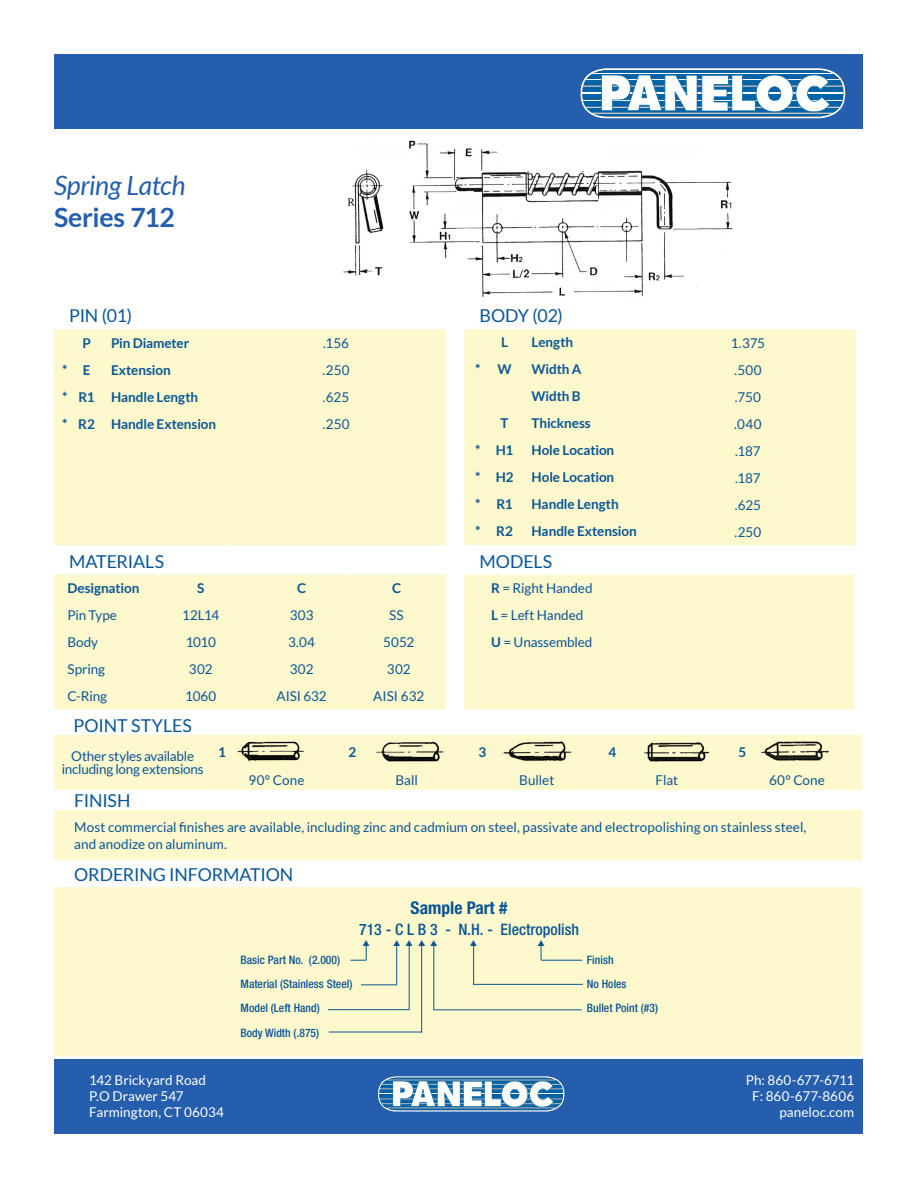
<style>
.page{position:relative;width:918px;height:1188px;background:#fff}
.page>*{position:absolute;margin:0;border:0;box-sizing:border-box;transform-origin:0 0}
.t1{font:italic 26.55px "Lato";letter-spacing:-.01em;color:#245eac}
.t2{font:700 26.55px "Lato";letter-spacing:-.015em;color:#245eac}
.t3{font:17.85px "Lato";letter-spacing:-.005em;color:#095596}
.t4{font:700 condensed 17.55px "Helvetica Neue LT Std";color:#095596}
.t5{font:500 condensed 15.75px "Helvetica Neue LT Std";color:#095596}
.t6{font:13.5px/27px "Lato";color:#095596}
.t7{font:700 13.5px "Lato";letter-spacing:-.005em;color:#095596}
.t8{font:13.5px/16.2px "Lato";letter-spacing:.005em;color:#fff}
.t9{font:500 condensed 11.7px "Helvetica Neue LT Std";color:#095596}
.s1{font-weight:700}
</style>
<div class="page">
<div style="left:54px;top:55px;width:808px;height:74px;background:#245eac"></div>
<div style="left:54px;top:1060px;width:808px;height:74px;background:#245eac"></div>
<svg style="left:580px;top:68px;width:266px;height:50px"></svg>
<svg style="left:378px;top:1076px;width:187px;height:36px"></svg>
<div style="left:464px;top:329px;width:176px;height:216px;background:#fef8cd"></div>
<div style="left:640px;top:329px;width:216px;height:216px;background:#fef8cd"></div>
<div style="left:464px;top:574px;width:390px;height:135px;background:#fef8cd"></div>
<div style="left:54px;top:329px;width:173px;height:216px;background:#fef8cd"></div>
<div style="left:227px;top:329px;width:219px;height:216px;background:#fef8cd"></div>
<div style="left:54px;top:574px;width:392px;height:135px;background:#fef8cd"></div>
<img style="left:343px;top:140px;width:390px;height:157px">
<svg style="left:54px;top:810px;width:808px;height:246px;fill:#fef8cd"></svg>
<hr style="left:329px;top:1032px;width:93px;height:1px;background:#095596">
<hr style="left:361px;top:984px;width:35px;height:1px;background:#095596">
<hr style="left:396px;top:946px;width:1px;height:39px;background:#095596">
<hr style="left:409px;top:946px;width:1px;height:64px;background:#095596">
<hr style="left:328px;top:1009px;width:81px;height:1px;background:#095596">
<hr style="left:421px;top:946px;width:1px;height:87px;background:#095596">
<hr style="left:473px;top:946px;width:1px;height:39px;background:#095596">
<hr style="left:433px;top:946px;width:1px;height:64px;background:#095596">
<hr style="left:541px;top:960px;width:41px;height:1px;background:#095596">
<hr style="left:473px;top:984px;width:110px;height:1px;background:#095596">
<hr style="left:433px;top:1009px;width:149px;height:1px;background:#095596">
<div style="left:54px;top:735px;width:158px;height:55px;background:#fef8cd"></div>
<div style="left:212px;top:735px;width:650px;height:55px;background:#fef8cd"></div>
<img style="left:237px;top:740px;width:68px;height:22px">
<img style="left:373px;top:740px;width:76px;height:24px">
<img style="left:502px;top:740px;width:69px;height:24px">
<img style="left:643px;top:740px;width:68px;height:24px">
<img style="left:761px;top:740px;width:70px;height:23px">
<svg style="left:350px;top:940px;width:20px;height:21px"></svg>
<svg style="left:393px;top:940px;width:7px;height:6px"></svg>
<svg style="left:406px;top:940px;width:6px;height:6px"></svg>
<svg style="left:418px;top:940px;width:19px;height:6px"></svg>
<svg style="left:470px;top:940px;width:7px;height:6px"></svg>
<svg style="left:538px;top:940px;width:7px;height:20px"></svg>
<h1 class="t1" style="left:54px;top:171px;width:133px">Spring Latch</h1>
<h1 class="t2" style="left:54px;top:202px;width:123px">Series 712</h1>
<h2 class="t3" style="left:69px;top:306px;width:64px">PIN (01)</h2>
<p class="t7" style="left:82px;top:335px;width:10px">P</p>
<p class="t7" style="left:111px;top:335px;width:80px">Pin Diameter</p>
<p class="t6" style="left:323px;top:330px;width:28px">.156</p>
<p class="t7" style="left:62px;top:362px;width:30px">* E</p>
<p class="t7" style="left:111px;top:362px;width:61px">Extension</p>
<p class="t6" style="left:323px;top:357px;width:28px">.250</p>
<p class="t7" style="left:62px;top:389px;width:138px">* R1 Handle Length</p>
<p class="t6" style="left:323px;top:384px;width:28px">.625</p>
<p class="t7" style="left:62px;top:416px;width:156px">* R2 Handle Extension</p>
<p class="t6" style="left:323px;top:411px;width:28px">.250</p>
<h2 class="t3" style="left:69px;top:551px;width:96px">MATERIALS</h2>
<p class="t7" style="left:68px;top:580px;width:73px">Designation</p>
<p class="t7" style="left:197px;top:580px;width:9px">S</p>
<p class="t7" style="left:297px;top:580px;width:11px">C</p>
<p class="t7" style="left:392px;top:580px;width:11px">C</p>
<p class="t6" style="left:68px;top:601px;width:51px">Pin Type</p>
<p class="t6" style="left:182px;top:601px;width:39px">12L14</p>
<p class="t6" style="left:290px;top:601px;width:25px">303</p>
<p class="t6" style="left:389px;top:601px;width:16px">SS</p>
<p class="t6" style="left:68px;top:628px;width:32px">Body</p>
<p class="t6" style="left:186px;top:628px;width:32px">1010</p>
<p class="t6" style="left:288px;top:628px;width:28px">3.04</p>
<p class="t6" style="left:383px;top:628px;width:33px">5052</p>
<p class="t6" style="left:68px;top:655px;width:39px">Spring</p>
<p class="t6" style="left:189px;top:655px;width:25px">302</p>
<p class="t6" style="left:290px;top:655px;width:25px">302</p>
<p class="t6" style="left:387px;top:655px;width:25px">302</p>
<p class="t6" style="left:68px;top:682px;width:41px">C-Ring</p>
<p class="t6" style="left:185px;top:682px;width:33px">1060</p>
<p class="t6" style="left:277px;top:682px;width:52px">AISI 632</p>
<p class="t6" style="left:373px;top:682px;width:52px">AISI 632</p>
<h2 class="t3" style="left:480px;top:306px;width:85px">BODY (02)</h2>
<p class="t7" style="left:501px;top:335px;width:8px">L</p>
<p class="t7" style="left:532px;top:335px;width:43px">Length</p>
<p class="t6" style="left:731px;top:330px;width:36px">1.375</p>
<p class="t7" style="left:475px;top:362px;width:38px">* W</p>
<p class="t7" style="left:532px;top:362px;width:51px">Width A</p>
<p class="t6" style="left:734px;top:357px;width:29px">.500</p>
<p class="t7" style="left:532px;top:389px;width:51px">Width B</p>
<p class="t6" style="left:735px;top:384px;width:27px">.750</p>
<p class="t7" style="left:501px;top:416px;width:10px">T</p>
<p class="t7" style="left:532px;top:416px;width:61px">Thickness</p>
<p class="t6" style="left:734px;top:411px;width:29px">.040</p>
<p class="t7" style="left:475px;top:443px;width:40px">* H1</p>
<p class="t7" style="left:532px;top:443px;width:84px">Hole Location</p>
<p class="t6" style="left:735px;top:438px;width:27px">.187</p>
<p class="t7" style="left:475px;top:470px;width:40px">* H2</p>
<p class="t7" style="left:532px;top:470px;width:84px">Hole Location</p>
<p class="t6" style="left:735px;top:465px;width:27px">.187</p>
<p class="t7" style="left:475px;top:497px;width:39px">* R1</p>
<p class="t7" style="left:532px;top:497px;width:89px">Handle Length</p>
<p class="t6" style="left:735px;top:492px;width:28px">.625</p>
<p class="t7" style="left:475px;top:524px;width:39px">* R2</p>
<p class="t7" style="left:532px;top:524px;width:107px">Handle Extension</p>
<p class="t6" style="left:734px;top:519px;width:28px">.250</p>
<h2 class="t3" style="left:480px;top:551px;width:74px">MODELS</h2>
<p class="t6" style="left:491px;top:574px;width:103px"><span class="s1">R</span> = Right Handed<br><span class="s1">L</span> = Left Handed<br><span class="s1">U</span> = Unassembled</p>
<h2 class="t3" style="left:74px;top:716px;width:120px">POINT STYLES</h2>
<p class="t6" style="left:62px;top:750px;width:144px;line-height:13.2px;text-align:center">Other styles available including long extensions</p>
<p class="t7" style="left:218px;top:744px;width:9px">1</p>
<p class="t7" style="left:348px;top:744px;width:9px">2</p>
<p class="t7" style="left:478px;top:744px;width:9px">3</p>
<p class="t7" style="left:609px;top:744px;width:9px">4</p>
<p class="t7" style="left:739px;top:744px;width:9px">5</p>
<p class="t6" style="left:249px;top:766px;width:57px">90° Cone</p>
<p class="t6" style="left:395px;top:766px;width:24px">Ball</p>
<p class="t6" style="left:519px;top:766px;width:37px">Bullet</p>
<p class="t6" style="left:655px;top:766px;width:24px">Flat</p>
<p class="t6" style="left:769px;top:766px;width:57px">60° Cone</p>
<h2 class="t3" style="left:74px;top:791px;width:58px">FINISH</h2>
<p class="t6" style="left:74px;top:819px;width:734px;line-height:16.2px">Most commercial finishes are available, including zinc and cadmium on steel, passivate and electropolishing on stainless steel, and anodize on aluminum.</p>
<h2 class="t3" style="left:74px;top:864px;width:221px">ORDERING INFORMATION</h2>
<p class="t4" style="left:411px;top:897px;width:98px">Sample Part #</p>
<p class="t5" style="left:359px;top:920px;width:222px">713 - C L B 3 - N.H. - Electropolish</p>
<p class="t9" style="left:241px;top:952px;width:101px">Basic Part No. (2.000)</p>
<p class="t9" style="left:587px;top:952px;width:28px">Finish</p>
<p class="t9" style="left:241px;top:977px;width:113px">Material (Stainless Steel)</p>
<p class="t9" style="left:587px;top:977px;width:41px">No Holes</p>
<p class="t9" style="left:241px;top:1001px;width:81px">Model (Left Hand)</p>
<p class="t9" style="left:587px;top:1001px;width:73px">Bullet Point (#3)</p>
<p class="t9" style="left:241px;top:1025px;width:80px">Body Width (.875)</p>
<p class="t8" style="left:89px;top:1072px;width:136px">142 Brickyard Road<br>P.O Drawer 547<br>Farmington, CT 06034</p>
<p class="t8" style="left:746px;top:1072px;width:110px;text-align:right">Ph: 860-677-6711<br>F: 860-677-8606 paneloc.com</p>
</div>
